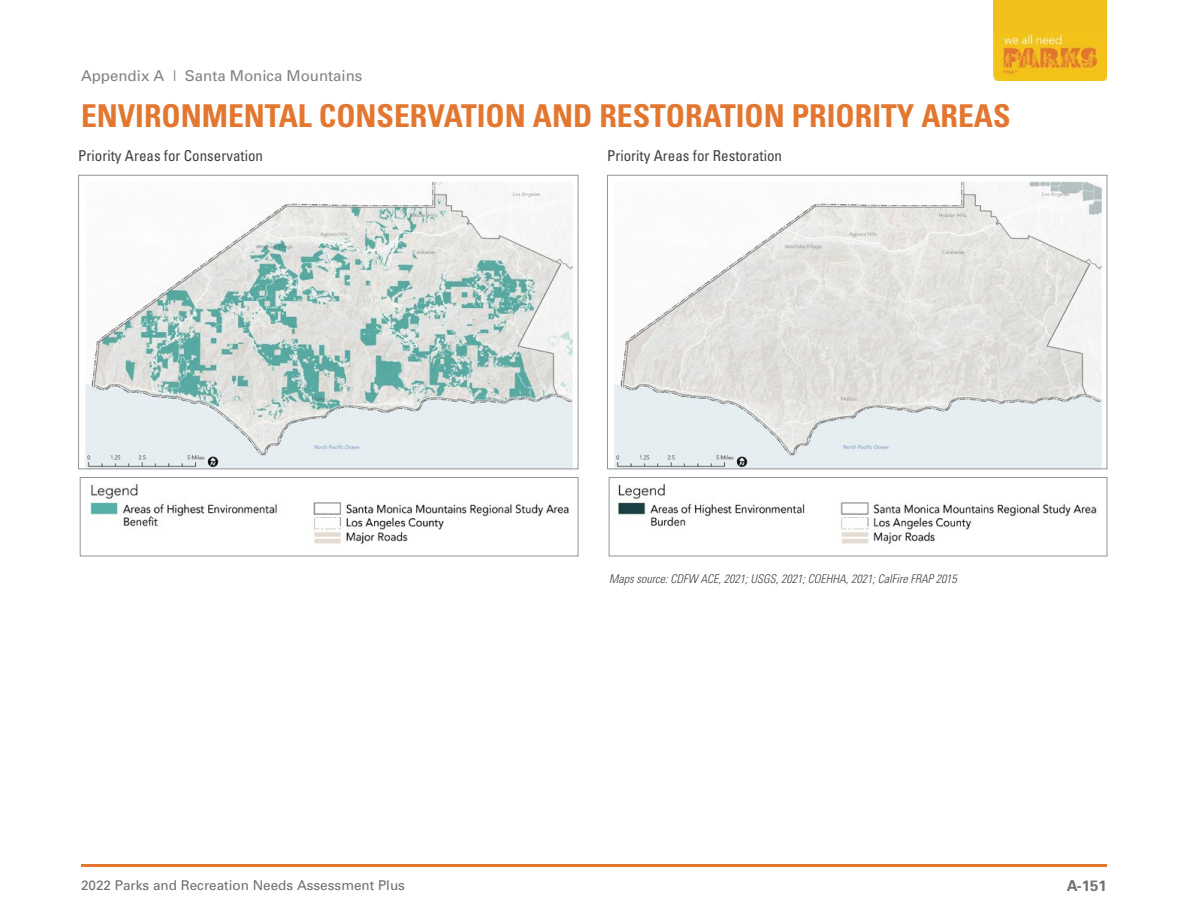
<style>
.page{position:relative;width:1188px;height:918px;background:#fff}
.page>*{position:absolute;margin:0;border:0;box-sizing:border-box;transform-origin:0 0}
.t1{font:700 condensed 31.5px "Univers";color:#e37730}
.t2{font:condensed 15px "Univers";color:#414042}
.t3{font:15px "Univers";color:#818285}
.t4{font:700 15px "Univers";color:#6e6f71}
.t5{font:13.5px "Univers";color:#6e6f71}
.t6{font:italic 300 condensed 12px "Univers";color:#414042}
</style>
<div class="page">
<img style="left:994px;top:33px;width:113px;height:48px">
<div style="left:994px;top:0;width:113px;height:33px;background:#f1c01a"></div>
<hr style="left:81px;top:864px;width:1026px;height:3px;background:#e37730">
<img style="left:90px;top:484px;width:479px;height:60px">
<div style="left:80px;top:477px;width:498px;height:79px;border:1px solid #939598"></div>
<img style="left:618px;top:484px;width:479px;height:60px">
<div style="left:609px;top:477px;width:498px;height:79px;border:1px solid #939598"></div>
<img style="left:85px;top:181px;width:488px;height:286px">
<div style="left:78px;top:175px;width:500px;height:294px;border:1px solid #939598"></div>
<img style="left:614px;top:181px;width:488px;height:286px">
<div style="left:607px;top:175px;width:500px;height:294px;border:1px solid #939598"></div>
<p class="t3" style="left:81px;top:66px;width:283px">Appendix A | Santa Monica Mountains</p>
<h1 class="t1" style="left:81px;top:97px;width:931px">ENVIRONMENTAL CONSERVATION AND RESTORATION PRIORITY AREAS</h1>
<p class="t2" style="left:78px;top:146px;width:186px">Priority Areas for Conservation</p>
<p class="t2" style="left:607px;top:146px;width:176px">Priority Areas for Restoration</p>
<p class="t6" style="left:609px;top:571px;width:349px">Maps source: CDFW ACE, 2021; USGS, 2021; COEHHA, 2021; CalFire FRAP 2015</p>
<p class="t5" style="left:81px;top:877px;width:326px">2022 Parks and Recreation Needs Assessment Plus</p>
<p class="t4" style="left:1067px;top:876px;width:42px">A-151</p>
</div>
